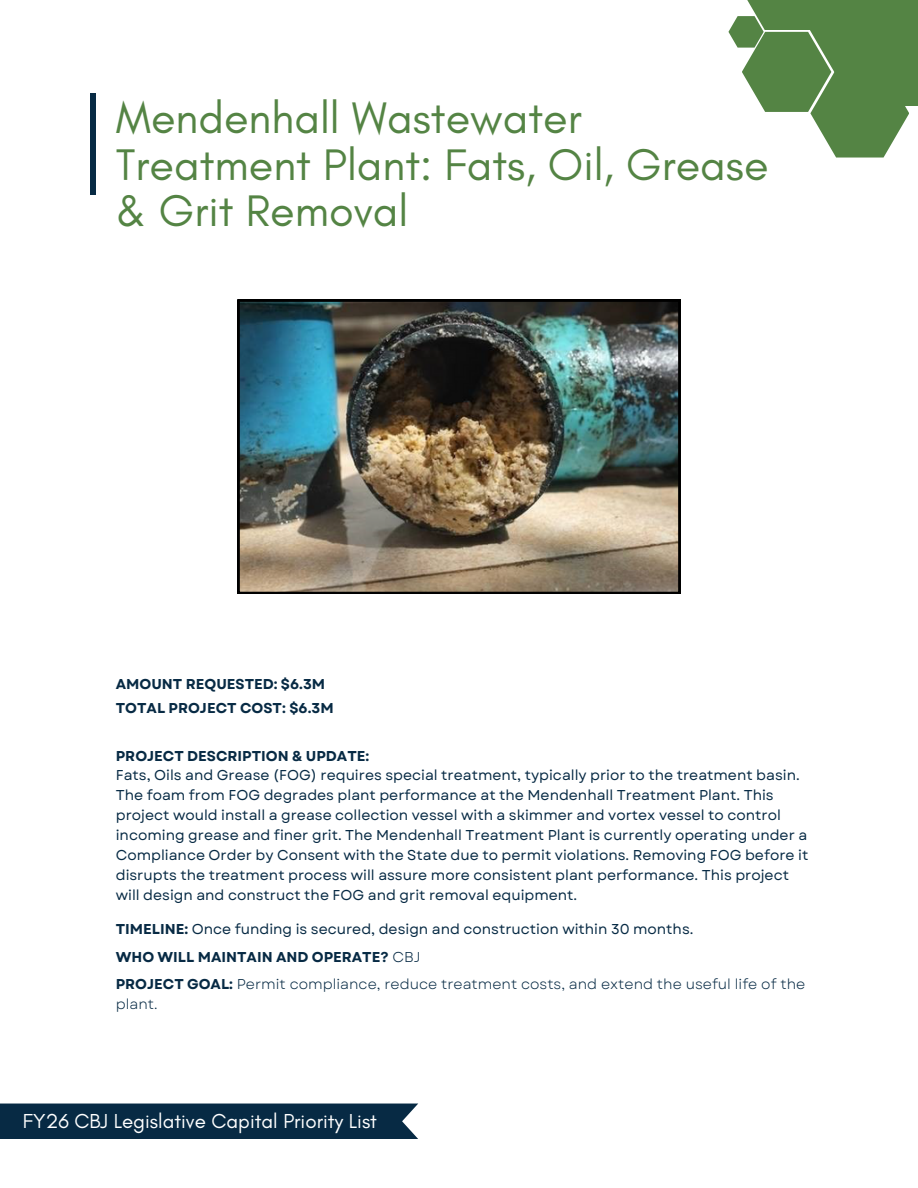
<style>
.page{position:relative;width:918px;height:1188px;background:#fff}
.page>*{position:absolute;margin:0;border:0;box-sizing:border-box;transform-origin:0 0}
.t1{font:45px/46.2px "Glacial Indifference";color:#548444}
.t2{font:20.55px "Glacial Indifference";color:#fff}
.t3{font:14.25px/20px "Garet";color:#072a44}
.t4{font:700 14.25px/24.6px "Garet";color:#072a44}
.t5{font:14.25px/20px "Garet";color:#072a44}
.s1{font-weight:700}
.s2{font-weight:400}
</style>
<div class="page">
<div style="left:90px;top:93px;width:6px;height:102px;background:#072a44"></div>
<div style="left:792px;top:0;width:126px;height:106px;background:#548444"></div>
<svg style="left:728px;top:16px;width:181px;height:142px"></svg>
<div style="left:739px;top:0;width:107px;height:30px;background:#548444"></div>
<div style="left:0;top:1104px;width:418px;height:35px;background:#072a44"></div>
<img style="left:238px;top:300px;width:442px;height:294px">
<p class="t1" style="left:116px;top:95px;width:654px">Mendenhall Wastewater<br>Treatment Plant: Fats, Oil, Grease &amp; Grit Removal</p>
<h1 class="t4" style="left:116px;top:672px;width:219px">AMOUNT REQUESTED: $6.3M<br>TOTAL PROJECT COST: $6.3M</h1>
<p class="t4" style="left:116px;top:743px;width:255px">PROJECT DESCRIPTION &amp; UPDATE:</p>
<h3 class="t3" style="left:116px;top:766px;width:694px">Fats, Oils and Grease (FOG) requires special treatment, typically prior to the treatment basin.<br>The foam from FOG degrades plant performance at the Mendenhall Treatment Plant. This project would install a grease collection vessel with a skimmer and vortex vessel to control incoming grease and finer grit. The Mendenhall Treatment Plant is currently operating under a Compliance Order by Consent with the State due to permit violations. Removing FOG before it disrupts the treatment process will assure more consistent plant performance. This project will design and construct the FOG and grit removal equipment.</h3>
<p class="t3" style="left:116px;top:919px;width:579px"><span class="s1">TIMELINE:</span> Once funding is secured, design and construction within 30 months.</p>
<p class="t4" style="left:116px;top:944px;width:306px">WHO WILL MAINTAIN AND OPERATE? <span class="s2">CBJ</span></p>
<p class="t5" style="left:116px;top:974px;width:691px"><span class="s1">PROJECT GOAL:</span> Permit compliance, reduce treatment costs, and extend the useful life of the plant.</p>
<h2 class="t2" style="left:23px;top:1109px;width:356px">FY26 CBJ Legislative Capital Priority List</h2>
</div>
